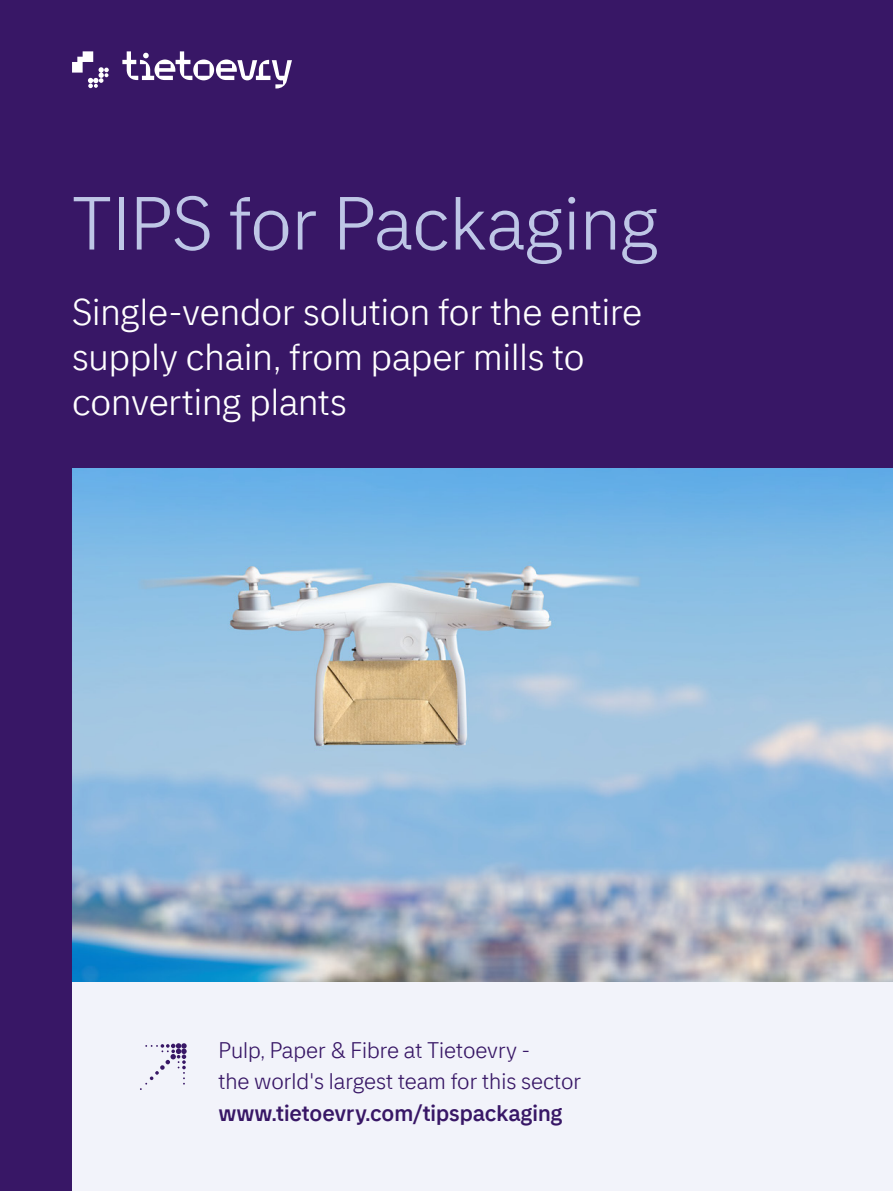
<style>
.page{position:relative;width:893px;height:1191px;background:#381766}
.page>*{position:absolute;margin:0;border:0;box-sizing:border-box;transform-origin:0 0}
.t1{font:300 75px "Tietoevry Sans 1";color:#bec6e6}
.t2{font:300 37.5px/45px "Tietoevry Sans 1";color:#fff}
.t3{font:300 22.5px/31.5px "Tietoevry Sans 1";color:#381766}
.t4{font:500 22.5px "Tietoevry Sans 1";color:#381766}
</style>
<div class="page">
<div style="left:72px;top:981px;width:821px;height:210px;background:#f2f3fa"></div>
<svg style="left:72px;top:51px;width:220px;height:37px"></svg>
<svg style="left:140px;top:1043px;width:47px;height:47px"></svg>
<img style="left:72px;top:468px;width:821px;height:513px">
<h1 class="t1" style="left:72px;top:178px;width:588px">TIPS for Packaging</h1>
<p class="t2" style="left:72px;top:289px;width:572px">Single-vendor solution for the entire supply chain, from paper mills to converting plants</p>
<p class="t3" style="left:218px;top:1034px;width:364px">Pulp, Paper &amp; Fibre at Tietoevry -<br>the world's largest team for this sector</p>
<p class="t4" style="left:218px;top:1098px;width:346px">www.tietoevry.com/tipspackaging</p>
</div>
